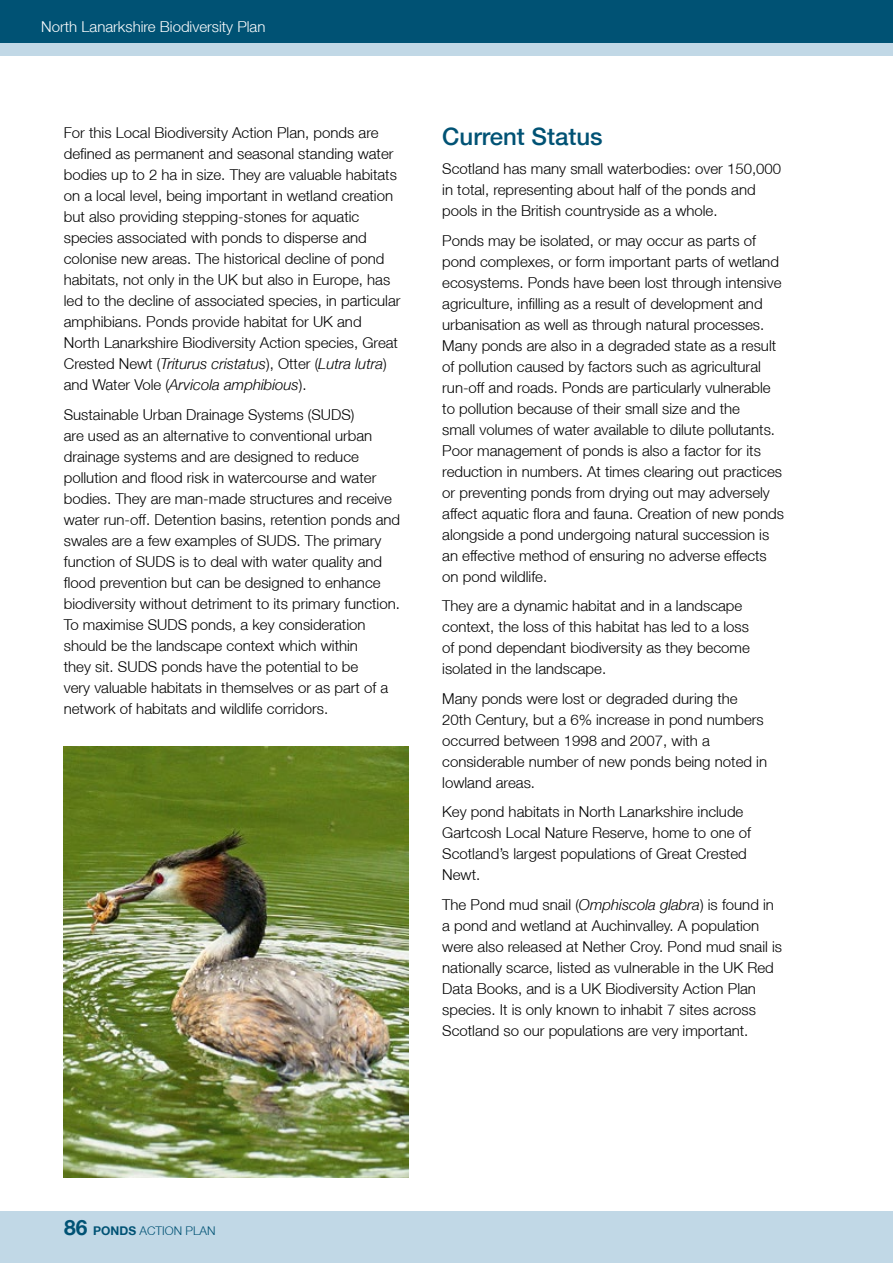
<style>
.page{position:relative;width:893px;height:1263px;background:#fff}
.page>*{position:absolute;margin:0;border:0;box-sizing:border-box;transform-origin:0 0}
.t1{font:500 24px "Helvetica Neue LT";color:#005274}
.body_text{font:300 15px/21px "Helvetica Neue LT";color:#000}
.t2{font:300 15px "Helvetica Neue LT";color:#fff}
.t3{font:300 12px "Helvetica Neue LT";color:#005274}
.s1{font-style:italic}
.s2{font-weight:700;font-size:21px}
.s3{font-weight:700}
</style>
<div class="page">
<div style="left:0;top:0;width:893px;height:55px;background:#c1d8e6"></div>
<div style="left:0;top:0;width:893px;height:43px;background:#005274"></div>
<div style="left:0;top:1212px;width:893px;height:51px;background:#c1d8e6"></div>
<img style="left:64px;top:747px;width:344px;height:431px">
<p class="t2" style="left:41px;top:17px;width:226px">North Lanarkshire Biodiversity Plan</p>
<p class="body_text" style="left:64px;top:122px;width:338px">For this Local Biodiversity Action Plan, ponds are defined as permanent and seasonal standing water bodies up to 2 ha in size. They are valuable habitats on a local level, being important in wetland creation but also providing stepping-stones for aquatic species associated with ponds to disperse and colonise new areas. The historical decline of pond habitats, not only in the UK but also in Europe, has led to the decline of associated species, in particular amphibians. Ponds provide habitat for UK and North Lanarkshire Biodiversity Action species, Great Crested Newt (<span class="s1">Triturus cristatus</span>), Otter (<span class="s1">Lutra lutra</span>) and Water Vole (<span class="s1">Arvicola amphibious</span>).</p>
<p class="body_text" style="left:64px;top:404px;width:338px">Sustainable Urban Drainage Systems (SUDS)<br>are used as an alternative to conventional urban drainage systems and are designed to reduce pollution and flood risk in watercourse and water bodies. They are man-made structures and receive water run-off. Detention basins, retention ponds and swales are a few examples of SUDS. The primary function of SUDS is to deal with water quality and flood prevention but can be designed to enhance biodiversity without detriment to its primary function.<br>To maximise SUDS ponds, a key consideration should be the landscape context which within<br>they sit. SUDS ponds have the potential to be<br>very valuable habitats in themselves or as part of a network of habitats and wildlife corridors.</p>
<h1 class="t1" style="left:442px;top:122px;width:162px">Current Status</h1>
<p class="body_text" style="left:442px;top:158px;width:340px">Scotland has many small waterbodies: over 150,000 in total, representing about half of the ponds and pools in the British countryside as a whole.</p>
<p class="body_text" style="left:442px;top:230px;width:343px">Ponds may be isolated, or may occur as parts of pond complexes, or form important parts of wetland ecosystems. Ponds have been lost through intensive agriculture, infilling as a result of development and urbanisation as well as through natural processes.<br>Many ponds are also in a degraded state as a result of pollution caused by factors such as agricultural run-off and roads. Ponds are particularly vulnerable to pollution because of their small size and the<br>small volumes of water available to dilute pollutants.<br>Poor management of ponds is also a factor for its reduction in numbers. At times clearing out practices or preventing ponds from drying out may adversely affect aquatic flora and fauna. Creation of new ponds alongside a pond undergoing natural succession is an effective method of ensuring no adverse effects on pond wildlife.</p>
<p class="body_text" style="left:442px;top:595px;width:309px">They are a dynamic habitat and in a landscape context, the loss of this habitat has led to a loss of pond dependant biodiversity as they become isolated in the landscape.</p>
<p class="body_text" style="left:442px;top:688px;width:326px">Many ponds were lost or degraded during the 20th Century, but a 6% increase in pond numbers occurred between 1998 and 2007, with a considerable number of new ponds being noted in lowland areas.</p>
<p class="body_text" style="left:442px;top:801px;width:310px">Key pond habitats in North Lanarkshire include Gartcosh Local Nature Reserve, home to one of Scotland’s largest populations of Great Crested Newt.</p>
<p class="body_text" style="left:442px;top:894px;width:341px">The Pond mud snail (<span class="s1">Omphiscola glabra</span>) is found in a pond and wetland at Auchinvalley. A population were also released at Nether Croy. Pond mud snail is nationally scarce, listed as vulnerable in the UK Red Data Books, and is a UK Biodiversity Action Plan species. It is only known to inhabit 7 sites across Scotland so our populations are very important.</p>
<p class="t3" style="left:64px;top:1224px;width:153px"><span class="s2">86</span> <span class="s3">PONDS</span> ACTION PLAN</p>
</div>
